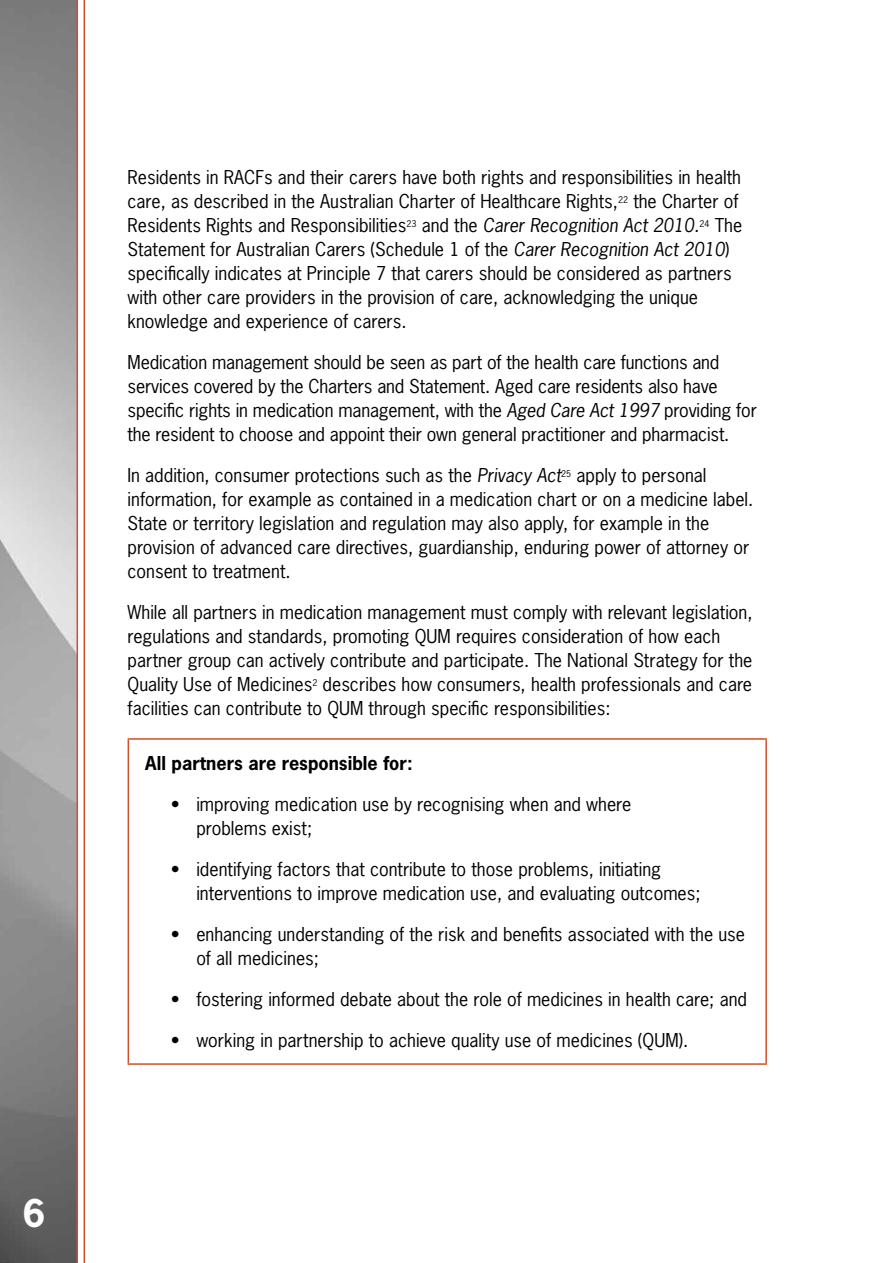
<style>
.page{position:relative;width:893px;height:1263px;background:#fff}
.page>*{position:absolute;margin:0;border:0;box-sizing:border-box;transform-origin:0 0}
.t1{font:700 36px "News Gothic Std";color:#fff}
.Body{font:18px/24px "News Gothic Std";color:#000}
.Body-2{font:700 18px "News Gothic Std";color:#000}
.s1{font-style:italic}
</style>
<div class="page">
<img style="left:0;top:0;width:77px;height:1263px">
<hr style="left:77px;top:0;width:1px;height:1263px;background:#d04f27">
<hr style="left:84px;top:0;width:1px;height:1263px;background:#d04f27">
<hr style="left:128px;top:738px;width:639px;height:2px;background:#d04f27">
<hr style="left:128px;top:740px;width:1px;height:323px;background:#d04f27">
<hr style="left:765px;top:740px;width:2px;height:323px;background:#d04f27">
<hr style="left:128px;top:1063px;width:639px;height:2px;background:#d04f27">
<h1 class="t1" style="left:23px;top:1189px;width:24px">6</h1>
<p class="Body" style="left:128px;top:165px;width:616px">Residents in RACFs and their carers have both rights and responsibilities in health care, as described in the Australian Charter of Healthcare Rights,<sup>22</sup> the Charter of Residents Rights and Responsibilities<sup>23</sup> and the <span class="s1">Carer Recognition Act 2010.</span><sup>24</sup> The Statement for Australian Carers (Schedule 1 of the <span class="s1">Carer Recognition Act 2010</span>) specifically indicates at Principle 7 that carers should be considered as partners with other care providers in the provision of care, acknowledging the unique knowledge and experience of carers.</p>
<p class="Body" style="left:128px;top:350px;width:631px">Medication management should be seen as part of the health care functions and services covered by the Charters and Statement. Aged care residents also have specific rights in medication management, with the <span class="s1">Aged Care Act 1997</span> providing for the resident to choose and appoint their own general practitioner and pharmacist.</p>
<p class="Body" style="left:128px;top:463px;width:627px">In addition, consumer protections such as the <span class="s1">Privacy Act</span><sup>25</sup> apply to personal information, for example as contained in a medication chart or on a medicine label.<br>State or territory legislation and regulation may also apply, for example in the provision of advanced care directives, guardianship, enduring power of attorney or consent to treatment.</p>
<p class="Body" style="left:128px;top:600px;width:626px">While all partners in medication management must comply with relevant legislation, regulations and standards, promoting QUM requires consideration of how each partner group can actively contribute and participate. The National Strategy for the Quality Use of Medicines<sup>2</sup> describes how consumers, health professionals and care facilities can contribute to QUM through specific responsibilities:</p>
<p class="Body-2" style="left:145px;top:751px;width:269px">All partners are responsible for:</p>
<p class="Body" style="left:196px;top:792px;width:436px;text-indent:-26px">• improving medication use by recognising when and where problems exist;</p>
<p class="Body" style="left:196px;top:857px;width:506px;text-indent:-26px">• identifying factors that contribute to those problems, initiating interventions to improve medication use, and evaluating outcomes;</p>
<p class="Body" style="left:196px;top:922px;width:550px;text-indent:-26px">• enhancing understanding of the risk and benefits associated with the use of all medicines;</p>
<p class="Body" style="left:171px;top:987px;width:578px">• fostering informed debate about the role of medicines in health care; and</p>
<p class="Body" style="left:171px;top:1028px;width:519px">• working in partnership to achieve quality use of medicines (QUM).</p>
</div>
